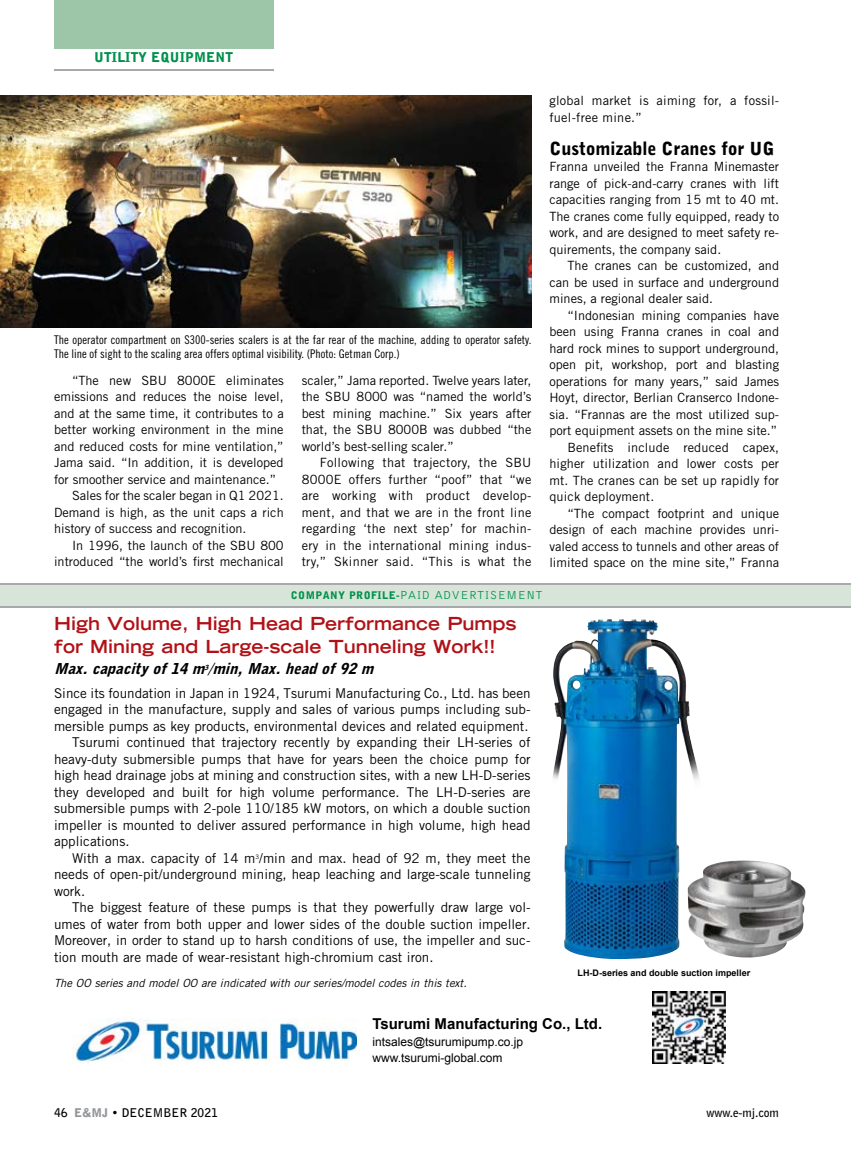
<style>
.page{position:relative;width:851px;height:1161px;background:#fff}
.page>*{position:absolute;margin:0;border:0;box-sizing:border-box;transform-origin:0 0}
.t1{font:700 expanded 18px/22.5px "Trade Gothic LH";color:#b11116}
.t2{font:900 18px "Bell Gothic BT";color:#000}
.t3{font:italic 900 15px "Bell Gothic BT";color:#000}
.t4{font:700 15px "Arial";color:#000}
.t5{font:13.5px "Trade Gothic";color:#000}
.t6{font:900 13.5px "Bell Gothic BT";letter-spacing:.02em;color:#00904d}
.t7{font:12.75px/16.5px "Trade Gothic";color:#000;text-align:justify}
.t8{font:12.75px/16.5px "Trade Gothic";letter-spacing:.02em;color:#000}
.t9{font:12px/14.4px "Trade Gothic Cond Eighteen";color:#000}
.t10{font:12px/16.5px "Arial";color:#000}
.t11{font:12px "Bell Gothic BT";letter-spacing:.05em;color:#00904d}
.t12{font:700 12px "Bell Gothic BT";color:#000}
.t13{font:italic 11.25px "Trade Gothic";color:#000}
.t14{font:700 9px "Arial";color:#000}
.s1{font-weight:900;font-size:10.5px}
.s2{font-weight:900;color:#939598}
</style>
<div class="page">
<div style="left:54px;top:0;width:219px;height:49px;background:#9dc5a7"></div>
<hr style="left:54px;top:69px;width:219px;height:1px;background:#a7a9ac">
<div style="left:0;top:585px;width:850px;height:21px;background:#d7e5d9"></div>
<hr style="left:0;top:584px;width:850px;height:1px;background:#a7a9ac">
<hr style="left:0;top:606px;width:850px;height:2px;background:#a7a9ac">
<img style="left:73px;top:1018px;width:283px;height:46px">
<img style="left:652px;top:992px;width:73px;height:72px">
<img style="left:553px;top:619px;width:126px;height:340px">
<img style="left:687px;top:860px;width:118px;height:98px">
<img style="left:0;top:95px;width:531px;height:232px">
<p class="t6" style="left:94px;top:49px;width:141px">UTILITY EQUIPMENT</p>
<p class="t9" style="left:54px;top:332px;width:479px">The operator compartment on S300-series scalers is at the far rear of the machine, adding to operator safety.<br>The line of sight to the scaling area offers optimal visibility. (Photo: Getman Corp.)</p>
<p class="t7" style="left:72px;top:372px;width:213px">“The new SBU 8000E eliminates</p>
<p class="t7" style="left:54px;top:389px;width:231px">emissions and reduces the noise level,</p>
<p class="t7" style="left:54px;top:405px;width:231px">and at the same time, it contributes to a</p>
<p class="t7" style="left:54px;top:422px;width:231px">better working environment in the mine</p>
<p class="t7" style="left:54px;top:438px;width:231px">and reduced costs for mine ventilation,”</p>
<p class="t7" style="left:54px;top:455px;width:231px">Jama said. “In addition, it is developed</p>
<p class="t7" style="left:54px;top:471px;width:224px">for smoother service and maintenance.”</p>
<p class="t7" style="left:72px;top:488px;width:213px">Sales for the scaler began in Q1 2021.</p>
<p class="t7" style="left:54px;top:504px;width:231px">Demand is high, as the unit caps a rich</p>
<p class="t7" style="left:54px;top:520px;width:194px">history of success and recognition.</p>
<p class="t7" style="left:72px;top:537px;width:213px">In 1996, the launch of the SBU 800</p>
<p class="t7" style="left:54px;top:553px;width:231px">introduced “the world’s first mechanical</p>
<p class="t7" style="left:302px;top:372px;width:231px">scaler,” Jama reported. Twelve years later, the SBU 8000 was “named the world’s best mining machine.” Six years after that, the SBU 8000B was dubbed “the world’s best-selling scaler.”</p>
<p class="t7" style="left:302px;top:454px;width:231px;text-indent:18px">Following that trajectory, the SBU 8000E offers further “poof” that “we are working with product develop&shy;ment, and that we are in the front line regarding ‘the next step’ for machin&shy;ery in the international mining indus&shy;try,” Skinner said. “This is what the</p>
<p class="t8" style="left:549px;top:92px;width:231px">global market is aiming for, a fossil&shy;fuel-free mine.”</p>
<h1 class="t2" style="left:549px;top:137px;width:226px">Customizable Cranes for UG</h1>
<p class="t7" style="left:549px;top:158px;width:231px">Franna unveiled the Franna Minemaster range of pick-and-carry cranes with lift capacities ranging from 15 mt to 40 mt.<br>The cranes come fully equipped, ready to work, and are designed to meet safety re&shy;quirements, the company said.</p>
<p class="t7" style="left:549px;top:257px;width:231px;text-indent:18px">The cranes can be customized, and can be used in surface and underground mines, a regional dealer said.</p>
<p class="t7" style="left:567px;top:307px;width:213px">“Indonesian mining companies have</p>
<p class="t7" style="left:549px;top:323px;width:231px">been using Franna cranes in coal and</p>
<p class="t7" style="left:549px;top:340px;width:231px">hard rock mines to support underground,</p>
<p class="t7" style="left:549px;top:356px;width:231px">open pit, workshop, port and blasting</p>
<p class="t7" style="left:549px;top:373px;width:231px">operations for many years,” said James</p>
<p class="t7" style="left:549px;top:389px;width:231px">Hoyt, director, Berlian Cranserco Indone-</p>
<p class="t7" style="left:549px;top:406px;width:231px">sia. “Frannas are the most utilized sup-</p>
<p class="t7" style="left:549px;top:422px;width:229px">port equipment assets on the mine site.”</p>
<p class="t7" style="left:567px;top:439px;width:213px">Benefits include reduced capex,</p>
<p class="t7" style="left:549px;top:455px;width:231px">higher utilization and lower costs per</p>
<p class="t7" style="left:549px;top:472px;width:231px">mt. The cranes can be set up rapidly for</p>
<p class="t7" style="left:549px;top:488px;width:106px">quick deployment.</p>
<p class="t7" style="left:567px;top:505px;width:213px">“The compact footprint and unique</p>
<p class="t7" style="left:549px;top:521px;width:231px">design of each machine provides unri-</p>
<p class="t7" style="left:549px;top:538px;width:231px">valed access to tunnels and other areas of</p>
<p class="t7" style="left:549px;top:554px;width:231px">limited space on the mine site,” Franna</p>
<p class="t11" style="left:291px;top:588px;width:253px"><span class="s1">COMPANY PROFILE-</span>PAID ADVERTISEMENT</p>
<h1 class="t1" style="left:54px;top:612px;width:464px">High Volume, High Head Performance Pumps for Mining and Large-scale Tunneling Work!!</h1>
<p class="t3" style="left:54px;top:659px;width:325px">Max.capacityof14m<sup>3</sup>/min,Max.headof92m</p>
<p class="t5" style="left:54px;top:685px;width:478px">Since its foundation in Japan in 1924, Tsurumi Manufacturing Co., Ltd. has been</p>
<p class="t5" style="left:54px;top:701px;width:478px">engaged in the manufacture, supply and sales of various pumps including sub-</p>
<p class="t5" style="left:54px;top:718px;width:476px">mersible pumps as key products, environmental devices and related equipment.</p>
<p class="t5" style="left:72px;top:734px;width:460px">Tsurumi continued that trajectory recently by expanding their LH-series of</p>
<p class="t5" style="left:54px;top:751px;width:478px">heavy-duty submersible pumps that have for years been the choice pump for</p>
<p class="t5" style="left:54px;top:767px;width:478px">high head drainage jobs at mining and construction sites, with a new LH-D-series</p>
<p class="t5" style="left:54px;top:784px;width:478px">they developed and built for high volume performance. The LH-D-series are</p>
<p class="t5" style="left:54px;top:800px;width:478px">submersible pumps with 2-pole 110/185 kW motors, on which a double suction</p>
<p class="t5" style="left:54px;top:817px;width:478px">impeller is mounted to deliver assured performance in high volume, high head</p>
<p class="t5" style="left:54px;top:833px;width:77px">applications.</p>
<p class="t5" style="left:72px;top:850px;width:460px">With a max. capacity of 14 m<sup>3</sup>/min and max. head of 92 m, they meet the</p>
<p class="t5" style="left:54px;top:866px;width:478px">needs of open-pit/underground mining, heap leaching and large-scale tunneling</p>
<p class="t5" style="left:54px;top:883px;width:33px">work.</p>
<p class="t5" style="left:72px;top:899px;width:460px">The biggest feature of these pumps is that they powerfully draw large vol-</p>
<p class="t5" style="left:54px;top:916px;width:478px">umes of water from both upper and lower sides of the double suction impeller.</p>
<p class="t5" style="left:54px;top:932px;width:478px">Moreover, in order to stand up to harsh conditions of use, the impeller and suc-</p>
<p class="t5" style="left:54px;top:949px;width:381px">tion mouth are made of wear-resistant high-chromium cast iron.</p>
<p class="t13" style="left:54px;top:976px;width:414px">The OO series and model OO are indicated with our series/model codes in this text.</p>
<p class="t4" style="left:372px;top:1014px;width:231px">Tsurumi Manufacturing Co., Ltd.</p>
<p class="t10" style="left:372px;top:1033px;width:152px">intsales@tsurumipump.co.jp www.tsurumi-global.com</p>
<p class="t14" style="left:577px;top:967px;width:174px">LH-D-series and double suction impeller</p>
<p class="t12" style="left:54px;top:1104px;width:165px">46 <span class="s2">E&amp;MJ</span> • DECEMBER 2021</p>
<p class="t12" style="left:706px;top:1104px;width:74px">www.e-mj.com</p>
</div>
